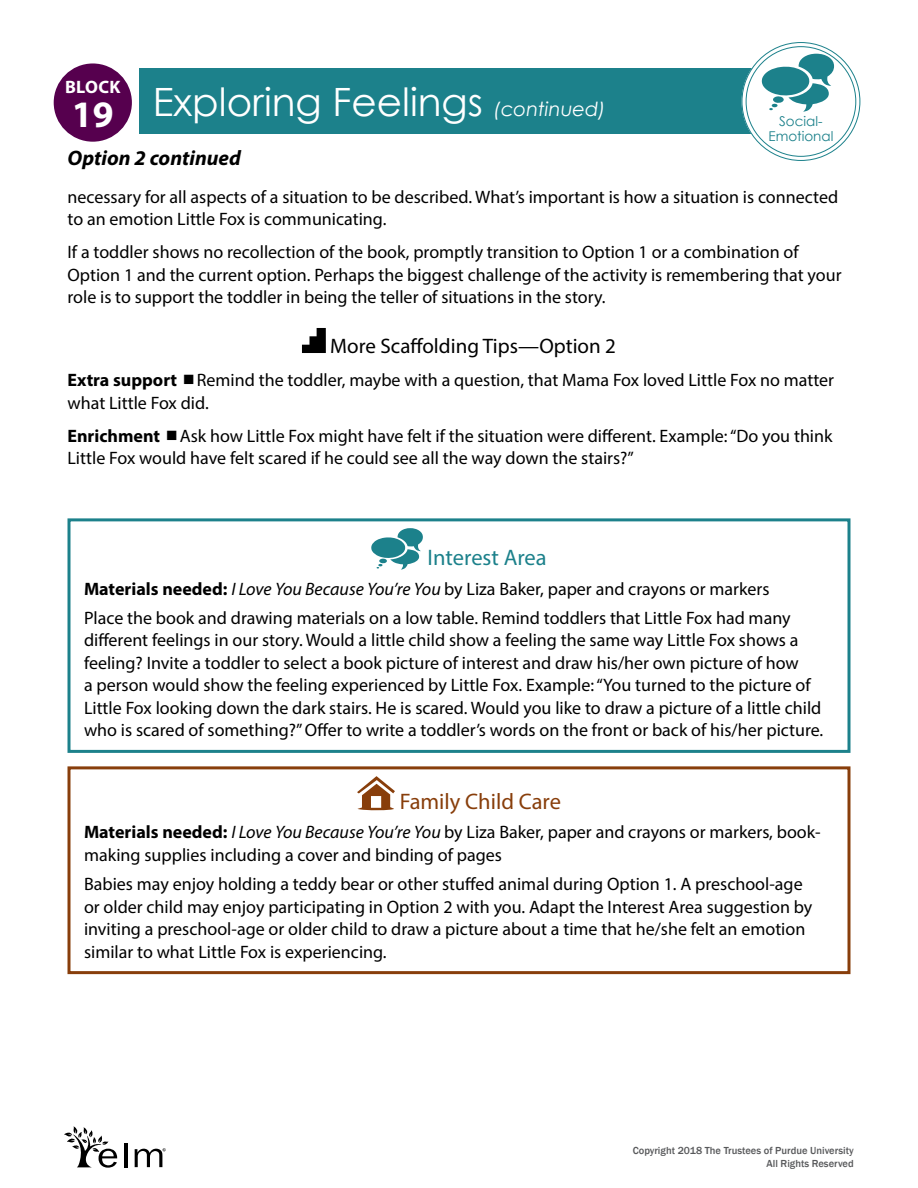
<style>
.page{position:relative;width:918px;height:1188px;background:#fff}
.page>*{position:absolute;margin:0;border:0;box-sizing:border-box;transform-origin:0 0}
.t1{font:39px "Century Gothic";color:#fff}
._4-04_FCC_Subhead{font:22.5px "Myriad Pro";color:#883e0b}
._4-03_Center_Subhead{font:22.5px "Myriad Pro";color:#1c818b}
._4-01a_More_Scaffold{font:21px "Myriad Pro";color:#000}
.t2{font:italic 700 21px "Myriad Pro";color:#000}
._4-05_Ctr_FCC_Body{font:18px/22.5px "Myriad Pro";color:#000}
._3-13_IT_Body{font:18px/22.5px "Myriad Pro";color:#000}
._4-02_Scaffolding_Ti{font:18px/22.5px "Myriad Pro";color:#000}
._4-05_IT_Center_FCC{font:18px/22.5px "Myriad Pro";color:#000}
.t3{font:700 18px "Myriad Pro";letter-spacing:.02em;color:#fff}
.t4{font:13.5px/15px "Century Gothic";color:#1c818b;text-align:center}
.t5{font:500 10.5px/12.6px "Franklin Gothic";color:#58595b;text-align:right}
.s1{font-style:italic;font-size:19.5px}
.s2{font-weight:700}
.s3{font-style:italic}
</style>
<div class="page">
<div style="left:140px;top:68px;width:616px;height:66px;background:#1c818b"></div>
<div style="left:744px;top:45px;width:114px;height:113px;background:#fff;border-radius:50%"></div>
<div style="left:742px;top:42px;width:118px;height:119px;border:5px solid #fff;border-radius:50%"></div>
<div style="left:54px;top:63px;width:78px;height:79px;background:#56004e;border-radius:50%"></div>
<svg style="left:762px;top:54px;width:72px;height:58px"></svg>
<svg style="left:302px;top:328px;width:24px;height:25px"></svg>
<svg style="left:371px;top:528px;width:52px;height:42px"></svg>
<div style="left:68px;top:518px;width:782px;height:235px;border:3px solid #1c818b"></div>
<svg style="left:357px;top:776px;width:38px;height:34px"></svg>
<div style="left:68px;top:766px;width:782px;height:208px;border:3px solid #883e0b"></div>
<hr style="left:124px;top:1143px;width:3px;height:24px;background:#000">
<svg style="left:64px;top:1126px;width:53px;height:42px"></svg>
<svg style="left:135px;top:1148px;width:31px;height:19px"></svg>
<p class="t3" style="left:65px;top:75px;width:57px">BLOCK</p>
<h1 class="t1" style="left:72px;top:75px;width:535px"><sub>19</sub> Exploring Feelings <span class="s1">(continued)</span></h1>
<p class="t2" style="left:68px;top:145px;width:175px">Option 2 continued</p>
<p class="_3-13_IT_Body" style="left:68px;top:185px;width:772px">necessary for all aspects of a situation to be described. What’s important is how a situation is connected to an emotion Little Fox is communicating.</p>
<p class="_3-13_IT_Body" style="left:68px;top:241px;width:776px">If a toddler shows no recollection of the book, promptly transition to Option 1 or a combination of<br>Option 1 and the current option. Perhaps the biggest challenge of the activity is remembering that your role is to support the toddler in being the teller of situations in the story.</p>
<p class="_4-01a_More_Scaffold" style="left:330px;top:333px;width:287px">More Scaffolding Tips—Option 2</p>
<p class="_4-02_Scaffolding_Ti" style="left:68px;top:369px;width:768px"><span class="s2">Extra support</span> Remind the toddler, maybe with a question, that Mama Fox loved Little Fox no matter what Little Fox did.</p>
<p class="_4-02_Scaffolding_Ti" style="left:68px;top:424px;width:767px"><span class="s2">Enrichment</span> Ask how Little Fox might have felt if the situation were different. Example: “Do you think<br>Little Fox would have felt scared if he could see all the way down the stairs?”</p>
<p class="t4" style="left:768px;top:114px;width:67px">Social-<br>Emotional</p>
<p class="_4-03_Center_Subhead" style="left:428px;top:544px;width:121px">Interest Area</p>
<p class="_4-05_IT_Center_FCC" style="left:84px;top:577px;width:687px"><span class="s2">Materials needed:</span> <span class="s3">I Love You Because You’re You</span> by Liza Baker, paper and crayons or markers</p>
<p class="_4-05_Ctr_FCC_Body" style="left:84px;top:606px;width:741px">Place the book and drawing materials on a low table. Remind toddlers that Little Fox had many different feelings in our story. Would a little child show a feeling the same way Little Fox shows a feeling? Invite a toddler to select a book picture of interest and draw his/her own picture of how<br>a person would show the feeling experienced by Little Fox. Example: “You turned to the picture of Little Fox looking down the dark stairs. He is scared. Would you like to draw a picture of a little child who is scared of something?” Offer to write a toddler’s words on the front or back of his/her picture.</p>
<h1 class="_4-04_FCC_Subhead" style="left:400px;top:788px;width:163px">Family Child Care</h1>
<p class="_4-05_IT_Center_FCC" style="left:84px;top:821px;width:738px"><span class="s2">Materials needed:</span> <span class="s3">I Love You Because You’re You</span> by Liza Baker, paper and crayons or markers, book&shy;making supplies including a cover and binding of pages</p>
<p class="_4-05_Ctr_FCC_Body" style="left:84px;top:873px;width:730px">Babies may enjoy holding a teddy bear or other stuffed animal during Option 1. A preschool-age or older child may enjoy participating in Option 2 with you. Adapt the Interest Area suggestion by inviting a preschool-age or older child to draw a picture about a time that he/she felt an emotion similar to what Little Fox is experiencing.</p>
<p class="t5" style="left:633px;top:1145px;width:223px">Copyright 2018 The Trustees of Purdue University<br>All Rights Reserved</p>
</div>
